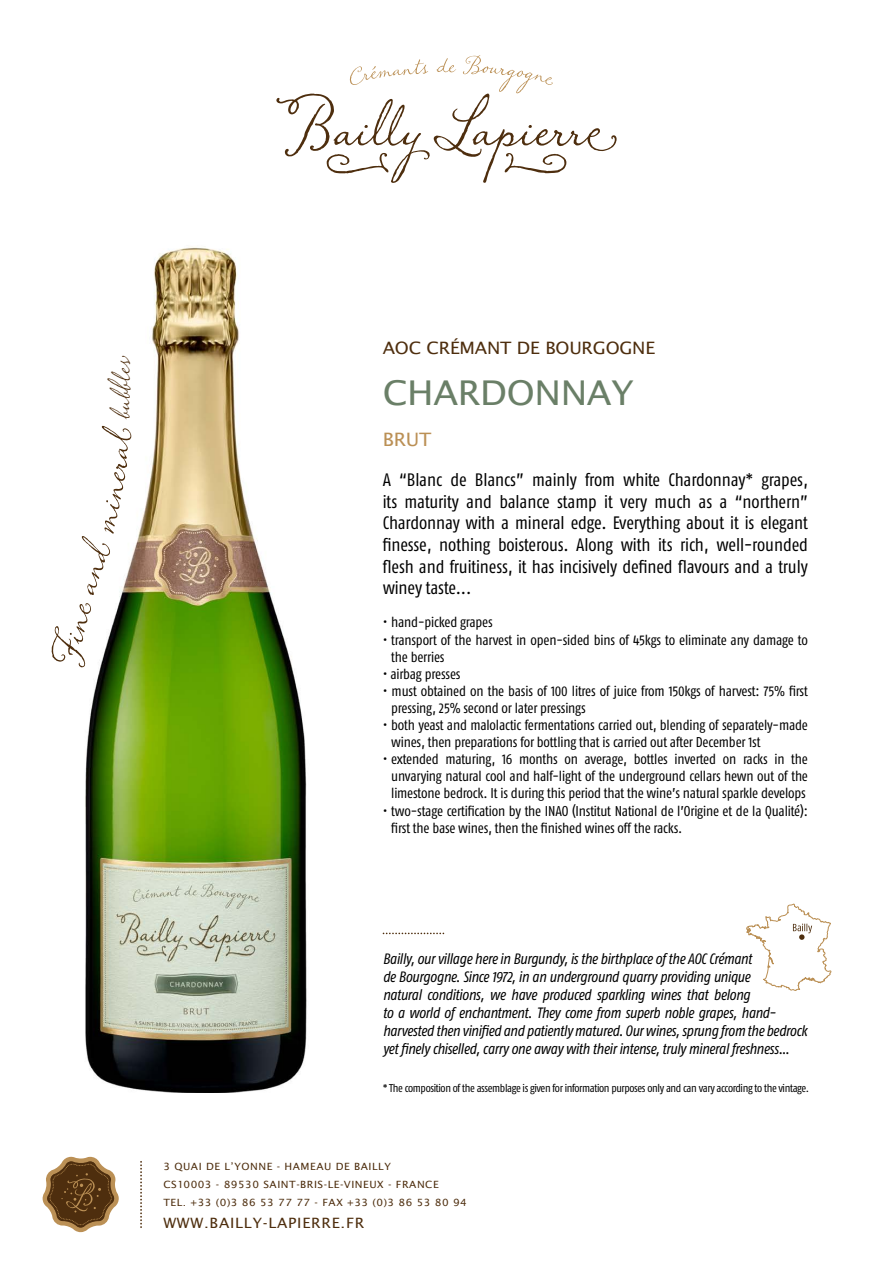
<style>
.page{position:relative;width:893px;height:1263px;background:#fff}
.page>*{position:absolute;margin:0;border:0;box-sizing:border-box;transform-origin:0 0}
.t1{font:36px "Memoir";color:#4e2e0e}
.t2{font:34.2px "Lucida Sans";letter-spacing:-.01em;color:#6a7f67;scale:1.05 1}
.t3{font:18.6px "Lucida Sans";color:#bb9055;scale:1.05 1}
.t4{font:18px/21.6px "Fago Co Regular Lf";letter-spacing:-.01em;color:#000;text-align:justify}
.t5{font:17.1px "Lucida Sans";letter-spacing:-.01em;color:#4e2e0e;scale:1.05 1}
.t6{font:italic 15px/18px "Fago Co Regular Lf";letter-spacing:-.025em;color:#000}
.t7{font:14.25px/17.1px "Fago Co Regular Lf";letter-spacing:-.01em;color:#000}
.t8{font:14.25px "Lucida Sans";letter-spacing:.05em;color:#4e2e0e;scale:1.05 1}
.t9{font:11.25px "Fago Co Regular Lf";letter-spacing:-.03em;color:#000}
.t10{font:10.05px/18px "Lucida Sans";letter-spacing:.05em;color:#4e2e0e;scale:1.05 1}
</style>
<div class="page">
<svg style="left:276px;top:55px;width:341px;height:128px"></svg>
<svg style="left:383px;top:933px;width:61px;height:1px"></svg>
<svg style="left:746px;top:903px;width:86px;height:88px"></svg>
<svg style="left:140px;top:1161px;width:2px;height:67px"></svg>
<svg style="left:43px;top:1157px;width:76px;height:75px"></svg>
<img style="left:85px;top:247px;width:222px;height:846px">
<svg style="left:85px;top:426px;width:47px;height:242px"></svg>
<svg style="left:109px;top:388px;width:21px;height:31px"></svg>
<h1 class="t1" style="left:96px;top:391px;width:38px;rotate:-90deg">bes</h1>
<p class="t5" style="left:383px;top:338px;width:261px">AOC CRÉMANT DE BOURGOGNE</p>
<h2 class="t2" style="left:383px;top:373px;width:241px">CHARDONNAY</h2>
<h3 class="t3" style="left:383px;top:429px;width:48px">BRUT</h3>
<p class="t4" style="left:383px;top:469px;width:427px">A “Blanc de Blancs” mainly from white Chardonnay* grapes, its maturity and balance stamp it very much as a “northern” Chardonnay with a mineral edge. Everything about it is elegant finesse, nothing boisterous. Along with its rich, well-rounded flesh and fruitiness, it has incisively defined flavours and a truly winey taste...</p>
<p class="t7" style="left:383px;top:614px;width:112px">• hand-picked grapes</p>
<p class="t7" style="left:391px;top:631px;width:418px;text-indent:-9px">• transport of the harvest in open-sided bins of 45kgs to eliminate any damage to the berries</p>
<p class="t7" style="left:383px;top:665px;width:79px">• airbag presses</p>
<p class="t7" style="left:391px;top:682px;width:418px;text-indent:-9px">• must obtained on the basis of 100 litres of juice from 150kgs of harvest: 75% first pressing, 25% second or later pressings</p>
<p class="t7" style="left:391px;top:716px;width:418px;text-indent:-9px">• both yeast and malolactic fermentations carried out, blending of separately-made wines, then preparations for bottling that is carried out after December 1st</p>
<p class="t7" style="left:383px;top:750px;width:427px;text-align:center">• extended maturing, 16 months on average, bottles inverted on racks in the unvarying natural cool and half-light of the underground cellars hewn out of the limestone bedrock. It is during this period that the wine’s natural sparkle develops</p>
<p class="t7" style="left:391px;top:802px;width:418px;text-indent:-9px">• two-stage certification by the INAO (Institut National de l’Origine et de la Qualité): first the base wines, then the finished wines off the racks.</p>
<p class="t6" style="left:383px;top:949px;width:426px">Bailly, our village here in Burgundy, is the birthplace of the AOC Crémant<br>de Bourgogne. Since 1972, in an underground quarry providing unique<br>natural conditions, we have produced sparkling wines that belong<br>to a world of enchantment. They come from superb noble grapes, hand&shy;harvested then vinified and patiently matured. Our wines, sprung from the bedrock yet finely chiselled, carry one away with their intense, truly mineral freshness...</p>
<p class="t9" style="left:383px;top:1082px;width:428px">* The composition of the assemblage is given for information purposes only and can vary according to the vintage.</p>
<p class="t10" style="left:163px;top:1157px;width:291px">3 QUAI DE L’YONNE - HAMEAU DE BAILLY<br>CS10003 - 89530 SAINT-BRIS-LE-VINEUX - FRANCE<br>TEL. +33 (0)3 86 53 77 77 - FAX +33 (0)3 86 53 80 94</p>
<p class="t8" style="left:163px;top:1215px;width:193px">WWW.BAILLY-LAPIERRE.FR</p>
</div>
